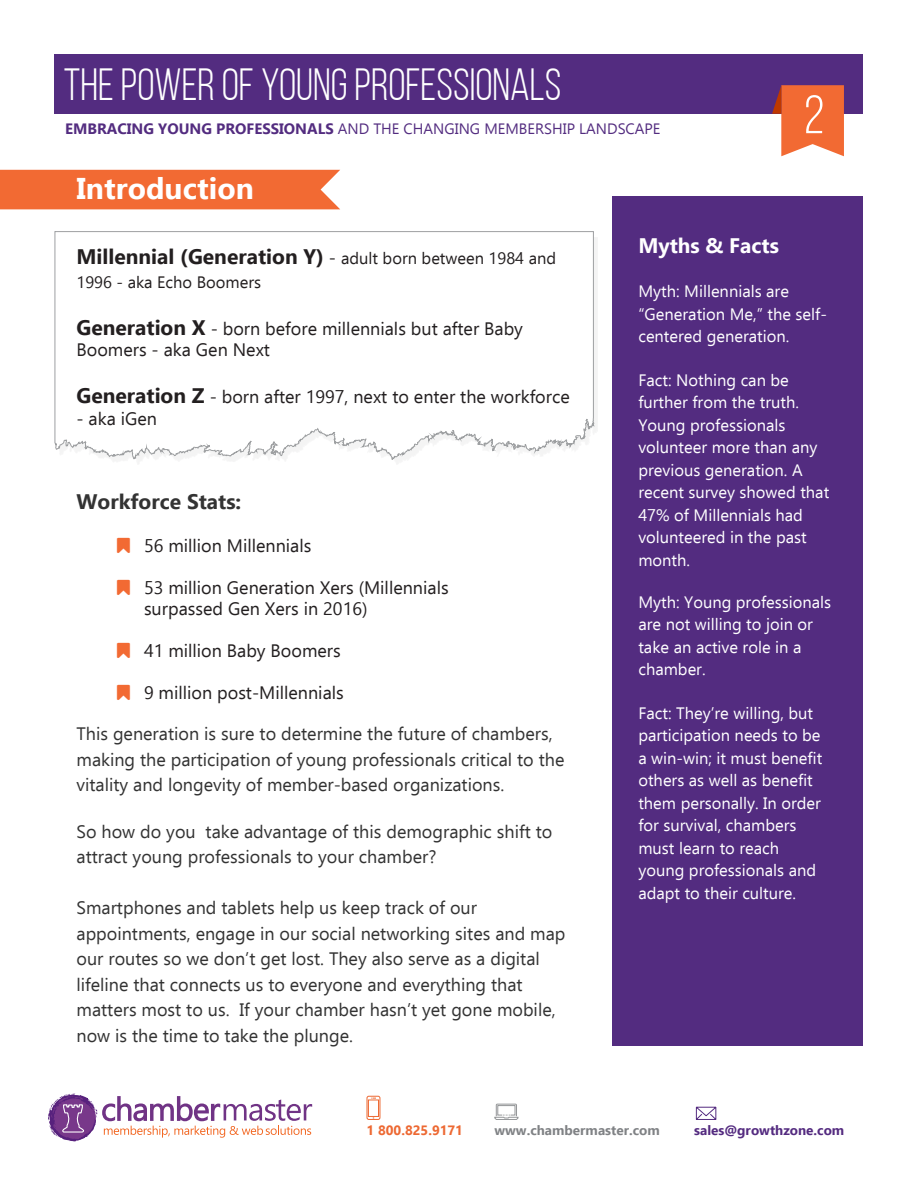
<style>
.page{position:relative;width:918px;height:1188px;background:#fff}
.page>*{position:absolute;margin:0;border:0;box-sizing:border-box;transform-origin:0 0}
.t1{font:54px "Bebas Neue";color:#fff}
.t2{font:45px "Bebas Neue";color:#fff}
.t3{font:700 30px "Ebrima";color:#fff}
.t4{font:700 21px "Ebrima";color:#231f20}
.t5{font:700 21px "Ebrima";color:#333}
.t6{font:700 21px "Ebrima";color:#fff}
.t7{font:18px/25.5px "Ebrima";color:#333}
.t8{font:18px/21.6px "Ebrima";color:#231f20}
.t9{font:16.5px/22.5px "Ebrima";color:#fff}
.t10{font:16.5px "Ebrima";color:#231f20}
.t11{font:15px "Ebrima";color:#532c80}
.t12{font:700 13.5px "Ebrima";color:#808285}
.t13{font:700 13.5px "Ebrima";color:#542b80}
.t14{font:700 13.5px "Ebrima";color:#ed6933}
.s1{font-weight:700}
.s2{font-weight:400;font-size:18px}
.s3{font-weight:400;font-size:16.5px}
.s4{font-weight:700;font-size:21px}
</style>
<div class="page">
<div style="left:55px;top:54px;width:808px;height:60px;background:#532c80"></div>
<svg style="left:772px;top:85px;width:72px;height:71px"></svg>
<svg style="left:366px;top:1095px;width:15px;height:25px"></svg>
<svg style="left:48px;top:1094px;width:264px;height:48px"></svg>
<svg style="left:494px;top:1103px;width:25px;height:17px"></svg>
<svg style="left:695px;top:1106px;width:22px;height:14px"></svg>
<svg style="left:55px;top:231px;width:540px;height:233px"></svg>
<div style="left:613px;top:196px;width:250px;height:850px;background:#532c80"></div>
<div style="left:0;top:170px;width:340px;height:39px;background:#f26a33"></div>
<h2 class="t2" style="left:64px;top:60px;width:499px">THE POWER OF YOUNG PROFESSIONALS</h2>
<p class="t11" style="left:65px;top:118px;width:597px"><span class="s1">EMBRACING YOUNG PROFESSIONALS</span> AND THE CHANGING MEMBERSHIP LANDSCAPE</p>
<h3 class="t3" style="left:76px;top:166px;width:179px">Introduction</h3>
<h1 class="t1" style="left:804px;top:86px;width:22px">2</h1>
<p class="t4" style="left:76px;top:241px;width:481px">Millennial (Generation Y) <span class="s2">-</span> <span class="s3">adult born between 1984 and</span></p>
<p class="t10" style="left:77px;top:270px;width:186px">1996 - aka Echo Boomers</p>
<p class="t8" style="left:76px;top:317px;width:448px"><span class="s4">Generation X</span> - born before millennials but after Baby<br>Boomers - aka Gen Next</p>
<p class="t8" style="left:76px;top:386px;width:495px"><span class="s4">Generation Z</span> - born after 1997, next to enter the workforce</p>
<p class="t8" style="left:77px;top:407px;width:82px">- aka iGen</p>
<p class="t5" style="left:76px;top:486px;width:166px">Workforce Stats:</p>
<p class="t8" style="left:144px;top:534px;width:169px">56 million Millennials</p>
<p class="t8" style="left:144px;top:576px;width:306px">53 million Generation Xers (Millennials surpassed Gen Xers in 2016)</p>
<p class="t8" style="left:144px;top:640px;width:198px">41 million Baby Boomers</p>
<p class="t8" style="left:144px;top:682px;width:201px">9 million post-Millennials</p>
<p class="t7" style="left:77px;top:721px;width:489px">This generation is sure to determine the future of chambers, making the participation of young professionals critical to the vitality and longevity of member-based organizations.</p>
<p class="t7" style="left:77px;top:818px;width:477px">So how do you take advantage of this demographic shift to attract young professionals to your chamber?</p>
<p class="t7" style="left:77px;top:895px;width:490px">Smartphones and tablets help us keep track of our appointments, engage in our social networking sites and map our routes so we don’t get lost. They also serve as a digital lifeline that connects us to everyone and everything that matters most to us. If your chamber hasn’t yet gone mobile, now is the time to take the plunge.</p>
<p class="t6" style="left:638px;top:230px;width:142px">Myths &amp; Facts</p>
<p class="t9" style="left:638px;top:280px;width:190px">Myth: Millennials are “Generation Me,” the self&shy;centered generation.</p>
<p class="t9" style="left:638px;top:368px;width:192px">Fact: Nothing can be further from the truth.<br>Young professionals volunteer more than any previous generation. A recent survey showed that<br>47% of Millennials had volunteered in the past month.</p>
<p class="t9" style="left:638px;top:590px;width:194px">Myth: Young professionals are not willing to join or take an active role in a chamber.</p>
<p class="t9" style="left:638px;top:701px;width:185px">Fact: They’re willing, but participation needs to be a win-win; it must benefit others as well as benefit them personally. In order for survival, chambers must learn to reach young professionals and adapt to their culture.</p>
<p class="t14" style="left:367px;top:1120px;width:98px">1 800.825.9171</p>
<p class="t12" style="left:494px;top:1120px;width:167px">www.chambermaster.com</p>
<p class="t13" style="left:694px;top:1120px;width:152px">sales@growthzone.com</p>
</div>
